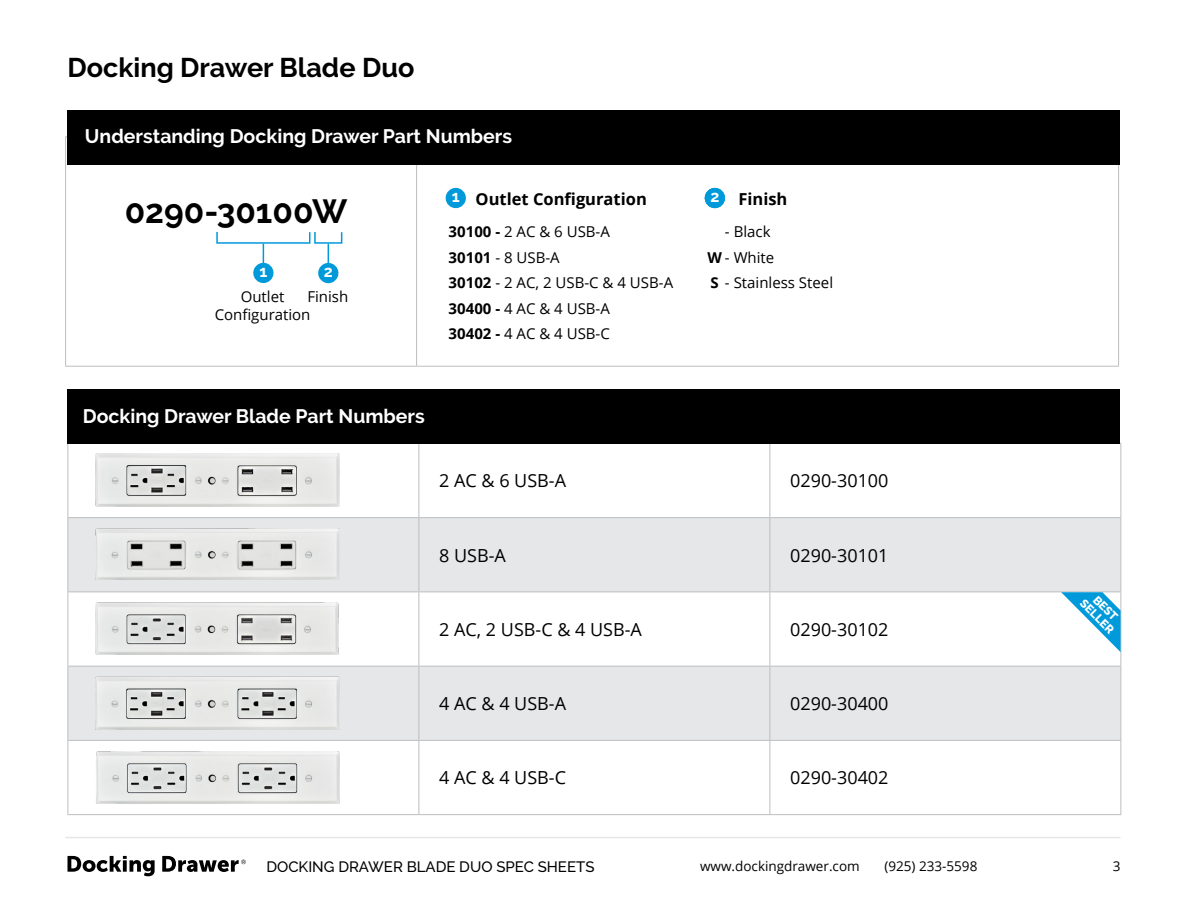
<style>
.page{position:relative;width:1188px;height:918px;background:#fff}
.page>*{position:absolute;margin:0;border:0;box-sizing:border-box;transform-origin:0 0}
.t1{font:700 33.45px "Raleway";color:#000}
.t2{font:700 27px "Raleway";color:#000}
.t3{font:700 19.5px "Raleway";color:#fff}
.t4{font:18px "Open Sans";color:#000}
.t5{font:700 16.5px "Open Sans";color:#000}
.t6{font:700 16.05px "Raleway";color:#fff}
.t7{font:15px/25.5px "Open Sans";color:#000}
.t8{font:500 15px "Raleway";color:#000}
.t9{font:13.5px "Open Sans";color:#000}
.t10{font:800 11.7px "Raleway";color:#fff}
.s1{font-weight:700}
</style>
<div class="page">
<svg style="left:68px;top:856px;width:178px;height:20px"></svg>
<hr style="left:65px;top:837px;width:1056px;height:1px;background:#e6e7e8">
<hr style="left:65px;top:136px;width:352px;height:1px;background:#bcbec0">
<hr style="left:65px;top:137px;width:1px;height:229px;background:#bcbec0">
<hr style="left:416px;top:137px;width:1px;height:229px;background:#bcbec0">
<hr style="left:1118px;top:137px;width:1px;height:229px;background:#bcbec0">
<hr style="left:65px;top:366px;width:352px;height:1px;background:#bcbec0">
<hr style="left:417px;top:366px;width:702px;height:1px;background:#bcbec0">
<div style="left:68px;top:110px;width:1052px;height:54px;background:#000"></div>
<svg style="left:69px;top:518px;width:1051px;height:222px;fill:#e6e7e8"></svg>
<hr style="left:68px;top:444px;width:1px;height:73px;background:#bcbec0">
<hr style="left:418px;top:444px;width:1px;height:73px;background:#bcbec0">
<hr style="left:770px;top:443px;width:351px;height:1px;background:#bcbec0">
<hr style="left:770px;top:444px;width:1px;height:73px;background:#bcbec0">
<hr style="left:1120px;top:444px;width:1px;height:73px;background:#bcbec0">
<hr style="left:68px;top:517px;width:351px;height:1px;background:#bcbec0">
<hr style="left:68px;top:518px;width:1px;height:74px;background:#bcbec0">
<hr style="left:419px;top:517px;width:351px;height:1px;background:#bcbec0">
<hr style="left:418px;top:518px;width:1px;height:74px;background:#bcbec0">
<hr style="left:770px;top:517px;width:351px;height:1px;background:#bcbec0">
<hr style="left:770px;top:518px;width:1px;height:74px;background:#bcbec0">
<hr style="left:1120px;top:518px;width:1px;height:74px;background:#bcbec0">
<hr style="left:68px;top:592px;width:351px;height:1px;background:#bcbec0">
<hr style="left:68px;top:592px;width:1px;height:74px;background:#bcbec0">
<hr style="left:419px;top:592px;width:351px;height:1px;background:#bcbec0">
<hr style="left:418px;top:592px;width:1px;height:74px;background:#bcbec0">
<hr style="left:770px;top:592px;width:351px;height:1px;background:#bcbec0">
<hr style="left:770px;top:592px;width:1px;height:74px;background:#bcbec0">
<hr style="left:1120px;top:592px;width:1px;height:74px;background:#bcbec0">
<hr style="left:68px;top:666px;width:351px;height:1px;background:#bcbec0">
<hr style="left:68px;top:667px;width:1px;height:73px;background:#bcbec0">
<hr style="left:419px;top:666px;width:351px;height:1px;background:#bcbec0">
<hr style="left:418px;top:667px;width:1px;height:73px;background:#bcbec0">
<hr style="left:770px;top:666px;width:351px;height:1px;background:#bcbec0">
<hr style="left:770px;top:667px;width:1px;height:73px;background:#bcbec0">
<hr style="left:1120px;top:667px;width:1px;height:73px;background:#bcbec0">
<hr style="left:68px;top:740px;width:351px;height:1px;background:#bcbec0">
<hr style="left:68px;top:741px;width:1px;height:73px;background:#bcbec0">
<hr style="left:419px;top:740px;width:351px;height:1px;background:#bcbec0">
<hr style="left:418px;top:741px;width:1px;height:73px;background:#bcbec0">
<hr style="left:770px;top:740px;width:351px;height:1px;background:#bcbec0">
<hr style="left:770px;top:741px;width:1px;height:73px;background:#bcbec0">
<hr style="left:1120px;top:741px;width:1px;height:73px;background:#bcbec0">
<hr style="left:68px;top:814px;width:351px;height:1px;background:#bcbec0">
<hr style="left:419px;top:814px;width:351px;height:1px;background:#bcbec0">
<hr style="left:770px;top:814px;width:351px;height:1px;background:#bcbec0">
<div style="left:216px;top:231px;width:94px;height:13px;border:2px solid #009ada"></div>
<svg style="left:263px;top:244px;width:1px;height:19px"></svg>
<svg style="left:328px;top:244px;width:1px;height:19px"></svg>
<div style="left:314px;top:231px;width:28px;height:13px;border:2px solid #009ada"></div>
<div style="left:253px;top:263px;width:21px;height:20px;background:#009ada;border-radius:50%"></div>
<div style="left:318px;top:263px;width:20px;height:20px;background:#009ada;border-radius:50%"></div>
<div style="left:68px;top:390px;width:1052px;height:54px;background:#000"></div>
<img style="left:96px;top:454px;width:243px;height:52px">
<img style="left:96px;top:528px;width:243px;height:51px">
<img style="left:96px;top:602px;width:243px;height:53px">
<img style="left:83px;top:677px;width:256px;height:53px">
<img style="left:96px;top:751px;width:243px;height:53px">
<div style="left:446px;top:188px;width:20px;height:20px;background:#009ada;border-radius:50%"></div>
<div style="left:705px;top:188px;width:20px;height:20px;background:#009ada;border-radius:50%"></div>
<svg style="left:1061px;top:592px;width:60px;height:60px"></svg>
<h2 class="t2" style="left:68px;top:52px;width:348px">Docking Drawer Blade Duo</h2>
<h3 class="t3" style="left:85px;top:125px;width:429px">Understanding Docking Drawer Part Numbers</h3>
<h1 class="t1" style="left:125px;top:193px;width:224px">0290-30100W</h1>
<p class="t6" style="left:259px;top:262px;width:9px">1</p>
<p class="t6" style="left:324px;top:262px;width:11px">2</p>
<p class="t7" style="left:215px;top:288px;width:97px;line-height:18px;text-align:center">Outlet<br>Configuration</p>
<p class="t7" style="left:307px;top:284px;width:42px">Finish</p>
<p class="t5" style="left:476px;top:187px;width:173px">Outlet Configuration</p>
<p class="t7" style="left:449px;top:219px;width:226px"><span class="s1">30100 -</span> 2 AC &amp; 6 USB-A<br><span class="s1">30101</span> - 8 USB-A<br><span class="s1">30102</span> - 2 AC, 2 USB-C &amp; 4 USB-A<br><span class="s1">30400 -</span> 4 AC &amp; 4 USB-A<br><span class="s1">30402 -</span> 4 AC &amp; 4 USB-C</p>
<p class="t6" style="left:452px;top:187px;width:9px">1</p>
<p class="t5" style="left:738px;top:187px;width:51px">Finish</p>
<p class="t7" style="left:707px;top:219px;width:127px;text-indent:18px">- Black<br><span class="s1">W</span> - White<br><span class="s1">S</span> - Stainless Steel</p>
<p class="t6" style="left:710px;top:187px;width:11px">2</p>
<h3 class="t3" style="left:83px;top:405px;width:344px">Docking Drawer Blade Part Numbers</h3>
<p class="t4" style="left:439px;top:469px;width:129px">2 AC &amp; 6 USB-A</p>
<p class="t4" style="left:790px;top:469px;width:100px">0290-30100</p>
<p class="t4" style="left:439px;top:543px;width:68px">8 USB-A</p>
<p class="t4" style="left:790px;top:543px;width:100px">0290-30101</p>
<p class="t4" style="left:439px;top:617px;width:204px">2 AC, 2 USB-C &amp; 4 USB-A</p>
<p class="t4" style="left:790px;top:617px;width:100px">0290-30102</p>
<p class="t4" style="left:439px;top:691px;width:129px">4 AC &amp; 4 USB-A</p>
<p class="t4" style="left:790px;top:691px;width:100px">0290-30400</p>
<p class="t4" style="left:439px;top:766px;width:129px">4 AC &amp; 4 USB-C</p>
<p class="t4" style="left:790px;top:766px;width:100px">0290-30402</p>
<p class="t10" style="left:1100px;top:593px;width:31px;rotate:45deg">BEST</p>
<p class="t10" style="left:1087px;top:596px;width:44px;rotate:45deg">SELLER</p>
<p class="t8" style="left:266px;top:858px;width:330px">DOCKING DRAWER BLADE DUO SPEC SHEETS</p>
<p class="t9" style="left:700px;top:857px;width:161px">www.dockingdrawer.com</p>
<p class="t9" style="left:884px;top:857px;width:95px">(925) 233-5598</p>
<p class="t9" style="left:1113px;top:857px;width:9px">3</p>
</div>
